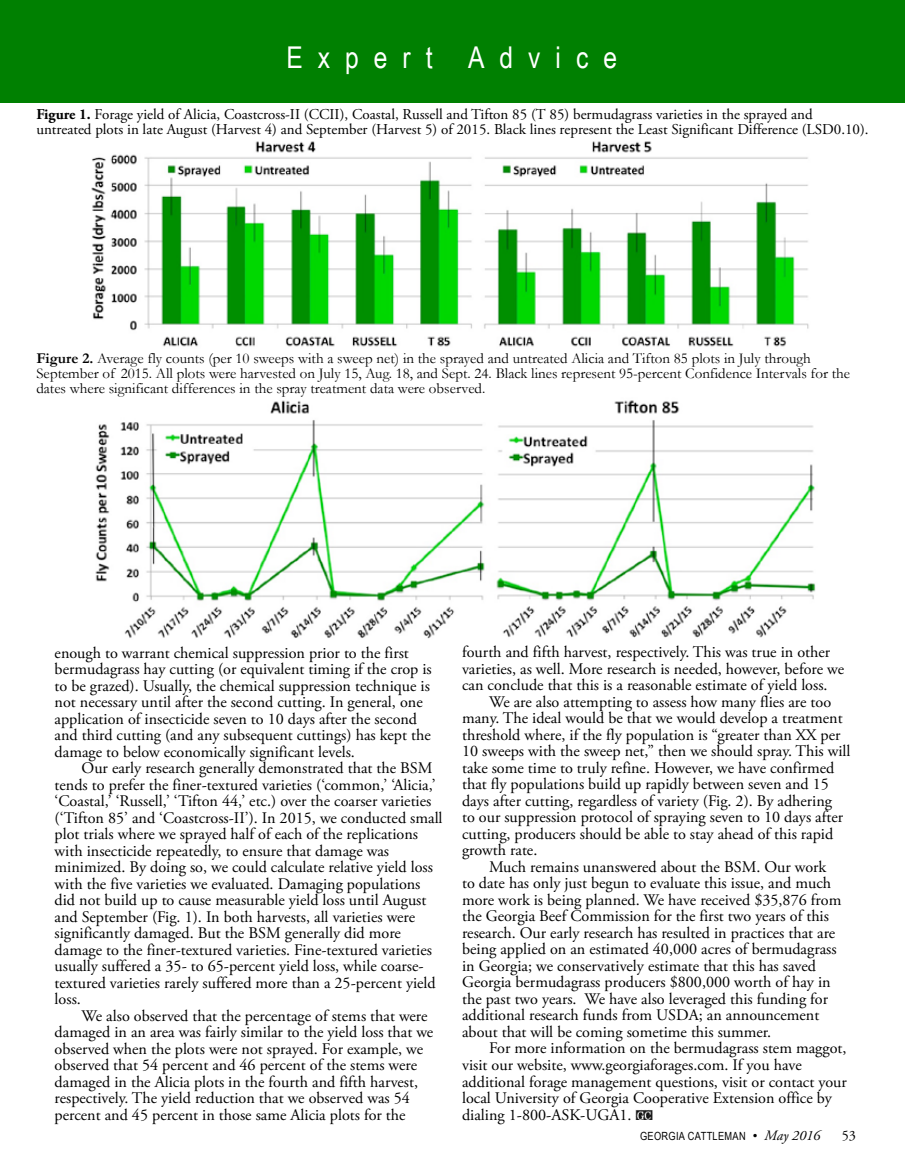
<style>
.page{position:relative;width:905px;height:1175px;background:#fff}
.page>*{position:absolute;margin:0;border:0;box-sizing:border-box;transform-origin:0 0}
.t1{font:30px "Arial Narrow";letter-spacing:.5em;color:#fff}
.t2{font:16.2px/16.5px "Adobe Garamond Pro";color:#000}
.t3{font:15px/15px "Garamond";color:#000}
.t4{font:15px/15px "Adobe Garamond Pro";color:#000}
.t5{font:14.25px "Adobe Garamond Pro";color:#000}
.t6{font:11.25px "Arial Narrow";letter-spacing:.03em;color:#000}
.s1{font-weight:700}
.s2{font-family:"Garamond";font-size:13.5px}
.s3{font-family:"Adobe Garamond Pro";font-style:italic;font-size:14.25px}
</style>
<div class="page">
<img style="left:635px;top:1110px;width:17px;height:9px">
<div style="left:0;top:0;width:904px;height:102px;background:#008001"></div>
<img style="left:91px;top:141px;width:718px;height:206px">
<img style="left:95px;top:400px;width:721px;height:239px">
<h1 class="t1" style="left:286px;top:36px;width:332px">Expert Advice</h1>
<p class="t4" style="left:36px;top:107px;width:833px"><span class="s1">Figure 1.</span> Forage yield of Alicia, Coastcross-II (CCII), Coastal, Russell and Tifton 85 (T 85) bermudagrass varieties in the sprayed and untreated plots in late August (Harvest 4) and September (Harvest 5) of 2015. Black lines represent the Least Significant Difference (LSD0.10).</p>
<p class="t3" style="left:36px;top:350px;width:815px"><span class="s1">Figure 2.</span> Average fly counts (per 10 sweeps with a sweep net) in the sprayed and untreated Alicia and Tifton 85 plots in July through<br>September of 2015. All plots were harvested on July 15, Aug. 18, and Sept. 24. Black lines represent 95-percent Confidence Intervals for the dates where significant differences in the spray treatment data were observed.</p>
<p class="t2" style="left:55px;top:644px;width:378px">enough to warrant chemical suppression prior to the first bermudagrass hay cutting (or equivalent timing if the crop is to be grazed). Usually, the chemical suppression technique is not necessary until after the second cutting. In general, one application of insecticide seven to 10 days after the second and third cutting (and any subsequent cuttings) has kept the damage to below economically significant levels.</p>
<p class="t2" style="left:55px;top:760px;width:389px;text-indent:27px">Our early research generally demonstrated that the BSM tends to prefer the finer-textured varieties (‘common,’ ‘Alicia,’ ‘Coastal,’ ‘Russell,’ ‘Tifton 44,’ etc.) over the coarser varieties (‘Tifton 85’ and ‘Coastcross-II’). In 2015, we conducted small plot trials where we sprayed half of each of the replications with insecticide repeatedly, to ensure that damage was minimized. By doing so, we could calculate relative yield loss with the five varieties we evaluated. Damaging populations did not build up to cause measurable yield loss until August and September (Fig. 1). In both harvests, all varieties were significantly damaged. But the BSM generally did more damage to the finer-textured varieties. Fine-textured varieties usually suffered a 35- to 65-percent yield loss, while coarse&shy;textured varieties rarely suffered more than a 25-percent yield loss.</p>
<p class="t2" style="left:55px;top:1007px;width:380px;text-indent:27px">We also observed that the percentage of stems that were damaged in an area was fairly similar to the yield loss that we observed when the plots were not sprayed. For example, we observed that 54 percent and 46 percent of the stems were damaged in the Alicia plots in the fourth and fifth harvest, respectively. The yield reduction that we observed was 54 percent and 45 percent in those same Alicia plots for the</p>
<p class="t2" style="left:462px;top:644px;width:383px">fourth and fifth harvest, respectively. This was true in other varieties, as well. More research is needed, however, before we can conclude that this is a reasonable estimate of yield loss.</p>
<p class="t2" style="left:462px;top:694px;width:390px;text-indent:27px">We are also attempting to assess how many flies are too many. The ideal would be that we would develop a treatment threshold where, if the fly population is “greater than XX per 10 sweeps with the sweep net,” then we should spray. This will take some time to truly refine. However, we have confirmed that fly populations build up rapidly between seven and 15 days after cutting, regardless of variety (Fig. 2). By adhering<br>to our suppression protocol of spraying seven to 10 days after cutting, producers should be able to stay ahead of this rapid growth rate.</p>
<p class="t2" style="left:462px;top:859px;width:381px;text-indent:27px">Much remains unanswered about the BSM. Our work to date has only just begun to evaluate this issue, and much more work is being planned. We have received $35,876 from the Georgia Beef Commission for the first two years of this research. Our early research has resulted in practices that are being applied on an estimated 40,000 acres of bermudagrass in Georgia; we conservatively estimate that this has saved Georgia bermudagrass producers $800,000 worth of hay in the past two years. We have also leveraged this funding for additional research funds from USDA; an announcement about that will be coming sometime this summer.</p>
<p class="t2" style="left:462px;top:1040px;width:386px;text-indent:27px">For more information on the bermudagrass stem maggot, visit our website, www.georgiaforages.com. If you have additional forage management questions, visit or contact your local University of Georgia Cooperative Extension office by dialing 1-800-ASK-UGA1.</p>
<p class="t6" style="left:640px;top:1127px;width:182px">GEORGIA CATTLEMAN <span class="s2">•</span> <span class="s3">May 2016</span></p>
<p class="t5" style="left:841px;top:1126px;width:16px">53</p>
</div>
